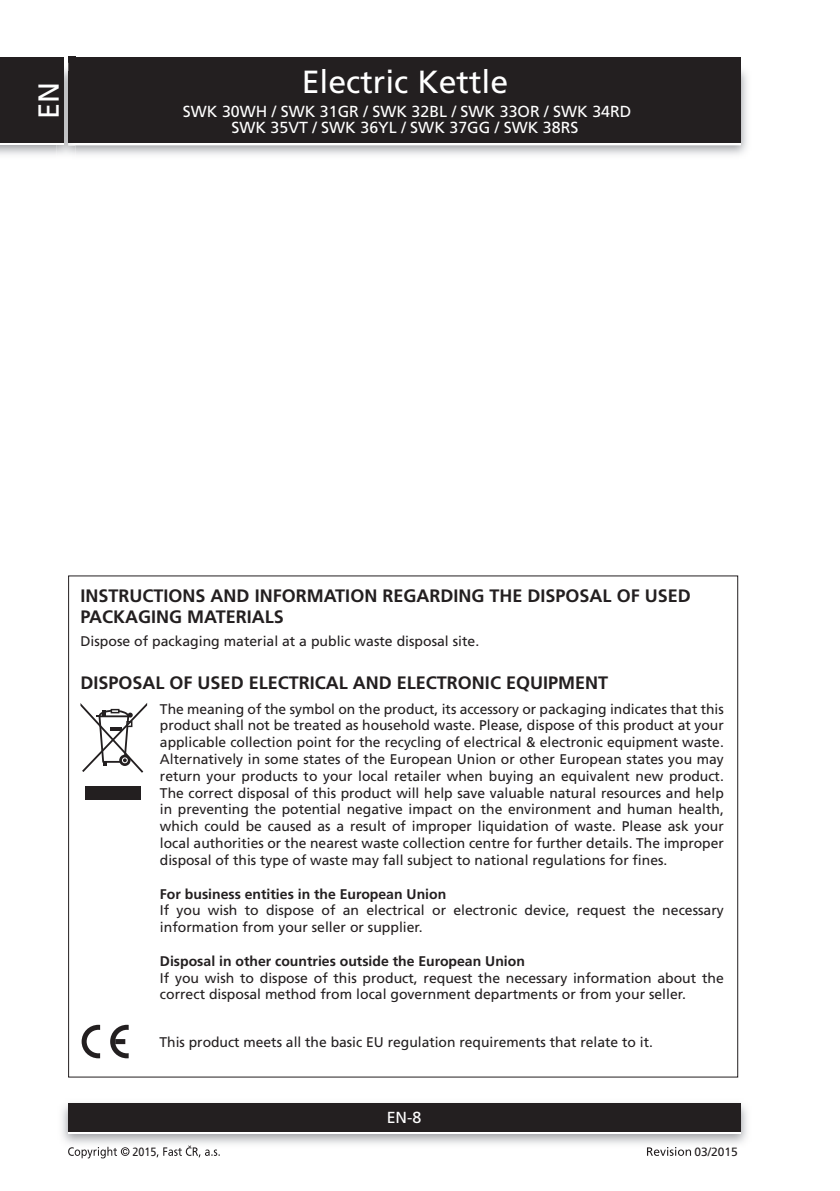
<style>
.page{position:relative;width:840px;height:1191px;background:#fff}
.page>*{position:absolute;margin:0;border:0;box-sizing:border-box;transform-origin:0 0}
.t1{font:32px "Frutiger CE";color:#fff}
.t2{font:29px "Frutiger CE";color:#fff}
.t3{font:700 18px/21.6px "Frutiger CE";color:#231f20}
.t4{font:16px/16px "Frutiger CE";color:#fff;text-align:center}
.t5{font:14px/16.8px "Frutiger CE";color:#231f20}
.t6{font:700 14px "Frutiger CE";color:#231f20}
.t7{font:12px "Frutiger CE";color:#231f20}
.t8{font:12px "Frutiger CE";color:#231f20;scale:.9 1}
</style>
<div class="page">
<img style="left:0;top:63px;width:747px;height:92px">
<img style="left:740px;top:68px;width:1px;height:75px">
<div style="left:68px;top:59px;width:672px;height:86px;background:#fff"></div>
<div style="left:68px;top:57px;width:672px;height:86px;background:#231f20"></div>
<img style="left:62px;top:1103px;width:685px;height:41px">
<div style="left:68px;top:1106px;width:672px;height:28px;background:linear-gradient(to right,#fff,#fff)"></div>
<div style="left:68px;top:1103px;width:672px;height:28px;background:#231f20"></div>
<div style="left:0;top:59px;width:64px;height:86px;background:#fff"></div>
<div style="left:0;top:57px;width:64px;height:86px;background:#231f20"></div>
<svg style="left:68px;top:1146px;width:61px;height:12px"></svg>
<svg style="left:156px;top:1145px;width:64px;height:12px"></svg>
<svg style="left:647px;top:1147px;width:43px;height:8px"></svg>
<svg style="left:80px;top:703px;width:67px;height:69px"></svg>
<div style="left:86px;top:786px;width:55px;height:14px;background:#231f20"></div>
<svg style="left:82px;top:1024px;width:18px;height:34px"></svg>
<svg style="left:110px;top:1024px;width:19px;height:34px"></svg>
<div style="left:115px;top:1039px;width:10px;height:5px;background:#231f20"></div>
<h2 class="t2" style="left:32px;top:119px;width:39px;rotate:-90deg">EN</h2>
<h1 class="t1" style="left:301px;top:63px;width:208px">Electric Kettle</h1>
<p class="t4" style="left:183px;top:103px;width:450px">SWK 30WH / SWK 31GR / SWK 32BL / SWK 33OR / SWK 34RD<br>SWK 35VT / SWK 36YL / SWK 37GG / SWK 38RS</p>
<p class="t3" style="left:80px;top:586px;width:611px">INSTRUCTIONS AND INFORMATION REGARDING THE DISPOSAL OF USED<br>PACKAGING MATERIALS</p>
<p class="t5" style="left:80px;top:633px;width:400px">Dispose of packaging material at a public waste disposal site .</p>
<p class="t3" style="left:80px;top:673px;width:529px">DISPOSAL OF USED ELECTRICAL AND ELECTRONIC EQUIPMENT</p>
<p class="t5" style="left:160px;top:701px;width:565px;text-align:justify">The meaning of the symbol on the product, its accessory or packaging indicates that this product shall not be treated as household waste . Please, dispose of this product at your applicable collection point for the recycling of electrical &amp; electronic equipment waste .<br>Alternatively in some states of the European Union or other European states you may return your products to your local retailer when buying an equivalent new product .<br>The correct disposal of this product will help save valuable natural resources and help in preventing the potential negative impact on the environment and human health, which could be caused as a result of improper liquidation of waste . Please ask your local authorities or the nearest waste collection centre for further details . The improper disposal of this type of waste may fall subject to national regulations for fines .</p>
<p class="t6" style="left:160px;top:888px;width:288px">For business entities in the European Union</p>
<p class="t5" style="left:160px;top:903px;width:565px">If you wish to dispose of an electrical or electronic device, request the necessary information from your seller or supplier .</p>
<p class="t6" style="left:160px;top:955px;width:366px">Disposal in other countries outside the European Union</p>
<p class="t5" style="left:160px;top:970px;width:565px">If you wish to dispose of this product, request the necessary information about the correct disposal method from local government departments or from your seller .</p>
<p class="t5" style="left:159px;top:1034px;width:494px">This product meets all the basic EU regulation requirements that relate to it .</p>
<p class="t4" style="left:386px;top:1111px;width:36px">EN-8</p>
<p class="t8" style="left:132px;top:1146px;width:28px">2015</p>
<p class="t7" style="left:694px;top:1146px;width:45px">03/2015</p>
</div>
